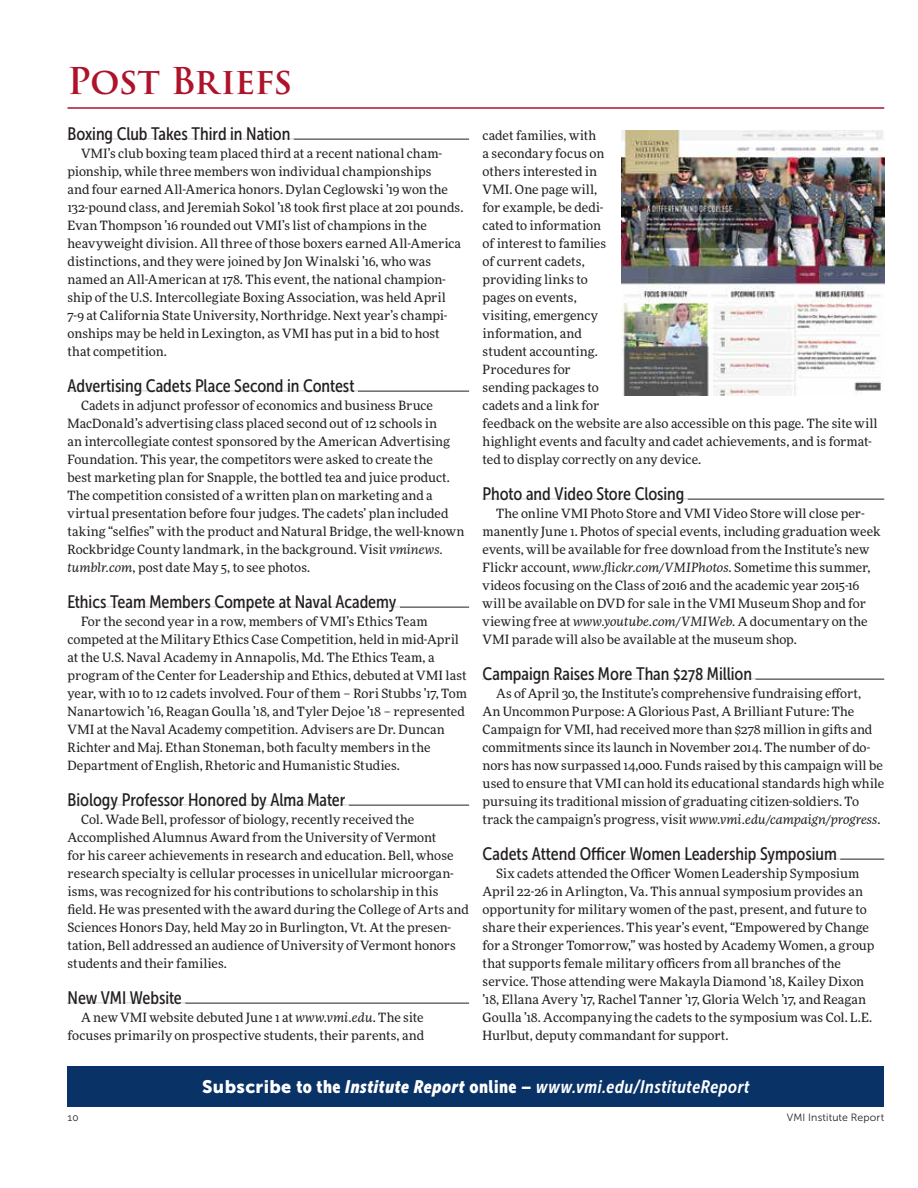
<style>
.page{position:relative;width:918px;height:1188px;background:#fff}
.page>*{position:absolute;margin:0;border:0;box-sizing:border-box;transform-origin:0 0}
.t1{font:600 36px "Trajan Pro 3";letter-spacing:-.015em;color:#ae132a}
.t2{font:18px "Museo Sans Cond 500";letter-spacing:-.005em;color:#231f20}
.t3{font:italic 18px "Museo Sans Cond 700";letter-spacing:.025em;color:#fff}
.t4{font:12.75px/18px "More Pro";letter-spacing:.005em;color:#231f20}
.t5{font:10.5px "Museo Sans 300";letter-spacing:.015em;color:#231f20}
.s1{font-style:italic}
.s2{font-family:"Museo Sans 900";font-style:normal}
.s3{font-family:"Museo Sans Cond 900";font-style:normal}
.s4{font-family:"Museo Sans Cond 900"}
</style>
<div class="page">
<hr style="left:483px;top:499px;width:401px;height:1px;background:#231f20">
<hr style="left:483px;top:498px;width:205px;height:2px;background:#fff">
<hr style="left:483px;top:679px;width:401px;height:1px;background:#231f20">
<hr style="left:483px;top:678px;width:273px;height:2px;background:#fff">
<hr style="left:483px;top:859px;width:401px;height:1px;background:#231f20">
<hr style="left:483px;top:858px;width:357px;height:2px;background:#fff">
<hr style="left:68px;top:139px;width:401px;height:1px;background:#231f20">
<hr style="left:68px;top:138px;width:226px;height:2px;background:#fff">
<hr style="left:68px;top:391px;width:401px;height:1px;background:#231f20">
<hr style="left:68px;top:390px;width:290px;height:2px;background:#fff">
<hr style="left:68px;top:607px;width:401px;height:1px;background:#231f20">
<hr style="left:68px;top:606px;width:332px;height:2px;background:#fff">
<hr style="left:68px;top:805px;width:401px;height:1px;background:#231f20">
<hr style="left:68px;top:804px;width:281px;height:2px;background:#fff">
<hr style="left:68px;top:1003px;width:401px;height:1px;background:#231f20">
<hr style="left:68px;top:1002px;width:117px;height:2px;background:#fff">
<img style="left:621px;top:131px;width:263px;height:264px">
<div style="left:68px;top:1066px;width:816px;height:41px;background:#093266"></div>
<hr style="left:68px;top:107px;width:816px;height:2px;background:#ae132a">
<h1 class="t1" style="left:68px;top:55px;width:226px">Post Briefs</h1>
<h2 class="t2" style="left:68px;top:123px;width:224px">Boxing Club Takes Third in Nation</h2>
<p class="t4" style="left:67px;top:143px;width:397px;text-indent:14px">VMI’s club boxing team placed third at a recent national cham&shy;pionship, while three members won individual championships<br>and four earned All-America honors. Dylan Ceglowski ’19 won the 132-pound class, and Jeremiah Sokol ’18 took first place at 201 pounds.<br>Evan Thompson ’16 rounded out VMI’s list of champions in the heavyweight division. All three of those boxers earned All-America distinctions, and they were joined by Jon Winalski ’16, who was named an All-American at 178. This event, the national champion&shy;ship of the U.S. Intercollegiate Boxing Association, was held April 7-9 at California State University, Northridge. Next year’s champi&shy;onships may be held in Lexington, as VMI has put in a bid to host that competition.</p>
<h2 class="t2" style="left:68px;top:375px;width:289px">Advertising Cadets Place Second in Contest</h2>
<p class="t4" style="left:67px;top:395px;width:398px;text-indent:14px">Cadets in adjunct professor of economics and business Bruce MacDonald’s advertising class placed second out of 12 schools in<br>an intercollegiate contest sponsored by the American Advertising Foundation. This year, the competitors were asked to create the<br>best marketing plan for Snapple, the bottled tea and juice product.<br>The competition consisted of a written plan on marketing and a virtual presentation before four judges. The cadets’ plan included taking “selfies” with the product and Natural Bridge, the well-known Rockbridge County landmark, in the background. Visit <span class="s1">vminews. tumblr.com</span>, post date May 5, to see photos.</p>
<h2 class="t2" style="left:68px;top:591px;width:331px">Ethics Team Members Compete at Naval Academy</h2>
<p class="t4" style="left:67px;top:611px;width:401px;text-indent:14px">For the second year in a row, members of VMI’s Ethics Team competed at the Military Ethics Case Competition, held in mid-April at the U.S. Naval Academy in Annapolis, Md. The Ethics Team, a program of the Center for Leadership and Ethics, debuted at VMI last year, with 10 to 12 cadets involved. Four of them – Rori Stubbs ’17, Tom Nanartowich ’16, Reagan Goulla ’18, and Tyler Dejoe ’18 – represented VMI at the Naval Academy competition. Advisers are Dr. Duncan Richter and Maj. Ethan Stoneman, both faculty members in the Department of English, Rhetoric and Humanistic Studies.</p>
<h2 class="t2" style="left:68px;top:789px;width:279px">Biology Professor Honored by Alma Mater</h2>
<p class="t4" style="left:67px;top:809px;width:403px;text-indent:14px">Col. Wade Bell, professor of biology, recently received the Accomplished Alumnus Award from the University of Vermont<br>for his career achievements in research and education. Bell, whose research specialty is cellular processes in unicellular microorgan&shy;isms, was recognized for his contributions to scholarship in this field. He was presented with the award during the College of Arts and Sciences Honors Day, held May 20 in Burlington, Vt. At the presen&shy;tation, Bell addressed an audience of University of Vermont honors students and their families.</p>
<h2 class="t2" style="left:68px;top:987px;width:116px">New VMI Website</h2>
<p class="t4" style="left:67px;top:1007px;width:358px;text-align:right">A new VMI website debuted June 1 at <span class="s1">www.vmi.edu</span>. The site focuses primarily on prospective students, their parents, and</p>
<h2 class="t3" style="left:202px;top:1077px;width:549px"><span class="s2">Subscribe</span> <span class="s3">to the</span> <span class="s4">Institute Report</span> <span class="s3">online –</span> www.vmi.edu/InstituteReport</h2>
<p class="t5" style="left:68px;top:1111px;width:13px">10</p>
<p class="t5" style="left:787px;top:1111px;width:99px">VMI Institute Report</p>
<p class="t4" style="left:483px;top:125px;width:397px">cadet families, with<br>a secondary focus on<br>others interested in<br>VMI. One page will,<br>for example, be dedi-<br>cated to information<br>of interest to families<br>of current cadets,<br>providing links to<br>pages on events,<br>visiting, emergency<br>information, and<br>student accounting.<br>Procedures for<br>sending packages to<br>cadets and a link for<br>feedback on the website are also accessible on this page. The site will highlight events and faculty and cadet achievements, and is format&shy;ted to display correctly on any device.</p>
<h2 class="t2" style="left:483px;top:483px;width:203px">Photo and Video Store Closing</h2>
<p class="t4" style="left:483px;top:503px;width:400px;text-indent:14px">The online VMI Photo Store and VMI Video Store will close per&shy;manently June 1. Photos of special events, including graduation week events, will be available for free download from the Institute’s new Flickr account, <span class="s1">www.flickr.com/VMIPhotos</span>. Sometime this summer, videos focusing on the Class of 2016 and the academic year 2015-16 will be available on DVD for sale in the VMI Museum Shop and for viewing free at <span class="s1">www.youtube.com/VMIWeb</span>. A documentary on the VMI parade will also be available at the museum shop.</p>
<h2 class="t2" style="left:483px;top:663px;width:271px">Campaign Raises More Than $278 Million</h2>
<p class="t4" style="left:483px;top:683px;width:403px;text-indent:14px">As of April 30, the Institute’s comprehensive fundraising effort,<br>An Uncommon Purpose: A Glorious Past, A Brilliant Future: The Campaign for VMI, had received more than $278 million in gifts and commitments since its launch in November 2014. The number of do&shy;nors has now surpassed 14,000. Funds raised by this campaign will be used to ensure that VMI can hold its educational standards high while pursuing its traditional mission of graduating citizen-soldiers. To track the campaign’s progress, visit <span class="s1">www.vmi.edu/campaign/progress</span>.</p>
<h2 class="t2" style="left:483px;top:843px;width:356px">Cadets Attend Officer Women Leadership Symposium</h2>
<p class="t4" style="left:483px;top:863px;width:393px;text-indent:14px">Six cadets attended the Officer Women Leadership Symposium April 22-26 in Arlington, Va. This annual symposium provides an opportunity for military women of the past, present, and future to share their experiences. This year’s event, “Empowered by Change for a Stronger Tomorrow,” was hosted by Academy Women, a group that supports female military officers from all branches of the service. Those attending were Makayla Diamond ’18, Kailey Dixon ’18, Ellana Avery ’17, Rachel Tanner ’17, Gloria Welch ’17, and Reagan Goulla ’18. Accompanying the cadets to the symposium was Col. L.E.<br>Hurlbut, deputy commandant for support.</p>
</div>
